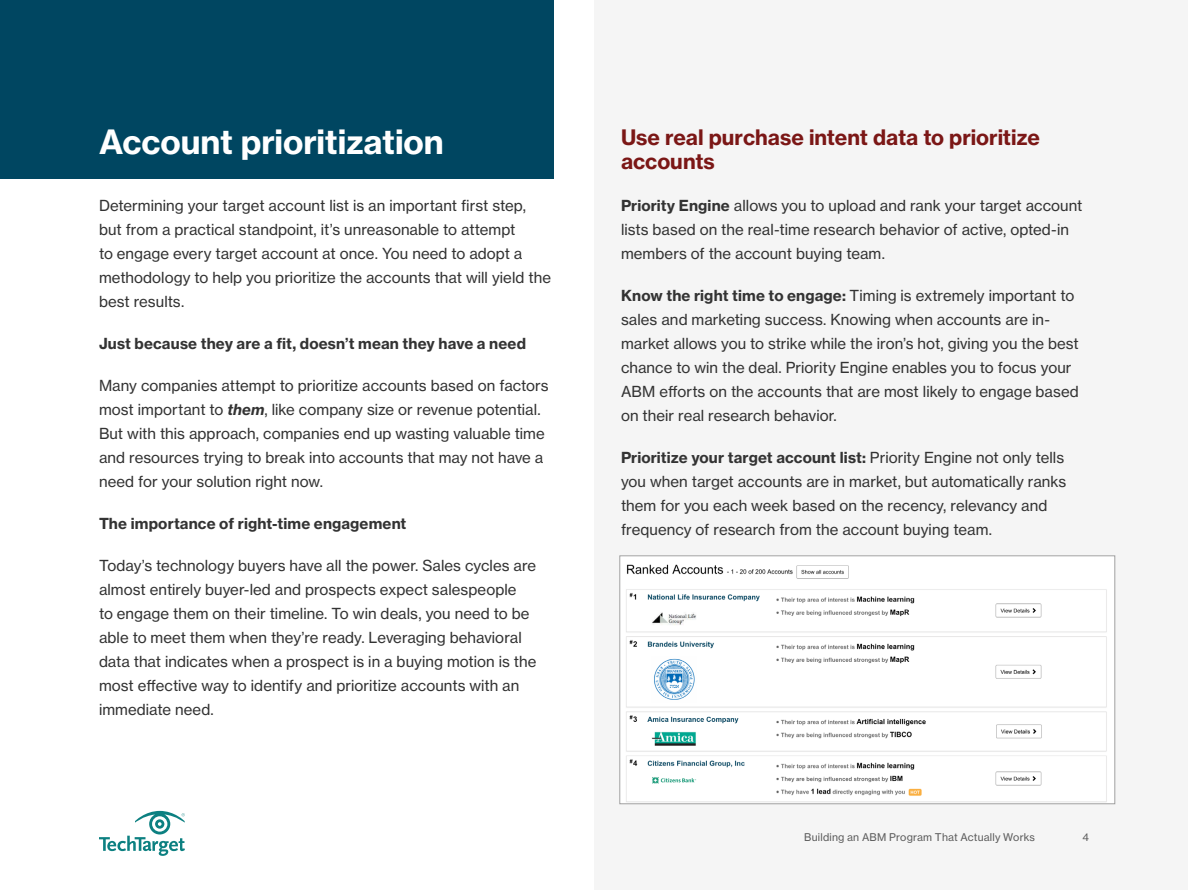
<style>
.page{position:relative;width:1188px;height:891px;background:#fff}
.page>*{position:absolute;margin:0;border:0;box-sizing:border-box;transform-origin:0 0}
.Body_10_16{font:33px "N Haas Grotesk TX Std 75 Bd";letter-spacing:-.005em;color:#fff}
.Body_10_16-2{font:21px/24px "N Haas Grotesk TX Std 75 Bd";color:#7b1716}
.Body_10_16-3{font:15px/24px "N Haas Grotesk TX Std 55 Rg";letter-spacing:.005em;color:#333}
.Body_10_16-4{font:15px "N Haas Grotesk TX Std 75 Bd";letter-spacing:.01em;color:#333}
.Footer_Indent{font:10.5px "N Haas Grotesk TX Std 55 Rg";letter-spacing:.015em;color:#5c5c5c}
.s1{font-family:"N Haas Grotesk TX Std 76 Bd It"}
.s2{font-family:"N Haas Grotesk TX Std 75 Bd"}
</style>
<div class="page">
<svg style="left:99px;top:811px;width:86px;height:45px"></svg>
<div style="left:594px;top:0;width:594px;height:890px;background:#f5f5f5"></div>
<img style="left:626px;top:564px;width:481px;height:238px">
<div style="left:619px;top:555px;width:496px;height:249px;border:1px solid #a0a0a0"></div>
<div style="left:0;top:0;width:554px;height:178px;background:#004661"></div>
<p class="Body_10_16" style="left:99px;top:121px;width:346px">Account prioritization</p>
<p class="Body_10_16-3" style="left:99px;top:193px;width:453px">Determining your target account list is an important first step, but from a practical standpoint, it’s unreasonable to attempt<br>to engage every target account at once. You need to adopt a methodology to help you prioritize the accounts that will yield the best results.</p>
<p class="Body_10_16-4" style="left:99px;top:334px;width:429px">Just because they are a fit, doesn’t mean they have a need</p>
<p class="Body_10_16-3" style="left:99px;top:373px;width:451px">Many companies attempt to prioritize accounts based on factors most important to <span class="s1">them</span>, like company size or revenue potential.<br>But with this approach, companies end up wasting valuable time and resources trying to break into accounts that may not have a need for your solution right now.</p>
<p class="Body_10_16-4" style="left:99px;top:514px;width:309px">The importance of right-time engagement</p>
<p class="Body_10_16-3" style="left:99px;top:553px;width:439px">Today’s technology buyers have all the power. Sales cycles are almost entirely buyer-led and prospects expect salespeople<br>to engage them on their timeline. To win deals, you need to be able to meet them when they’re ready. Leveraging behavioral data that indicates when a prospect is in a buying motion is the most effective way to identify and prioritize accounts with an immediate need.</p>
<p class="Body_10_16-2" style="left:621px;top:125px;width:421px">Use real purchase intent data to prioritize accounts</p>
<p class="Body_10_16-3" style="left:621px;top:193px;width:463px"><span class="s2">Priority Engine</span> allows you to upload and rank your target account lists based on the real-time research behavior of active, opted-in members of the account buying team.</p>
<p class="Body_10_16-3" style="left:621px;top:283px;width:459px"><span class="s2">Know the right time to engage:</span> Timing is extremely important to sales and marketing success. Knowing when accounts are in&shy;market allows you to strike while the iron’s hot, giving you the best chance to win the deal. Priority Engine enables you to focus your ABM efforts on the accounts that are most likely to engage based on their real research behavior.</p>
<p class="Body_10_16-3" style="left:621px;top:445px;width:447px"><span class="s2">Prioritize your target account list:</span> Priority Engine not only tells you when target accounts are in market, but automatically ranks them for you each week based on the recency, relevancy and frequency of research from the account buying team.</p>
<p class="Footer_Indent" style="left:804px;top:830px;width:232px">Building an ABM Program That Actually Works</p>
<p class="Footer_Indent" style="left:1082px;top:830px;width:8px">4</p>
</div>
